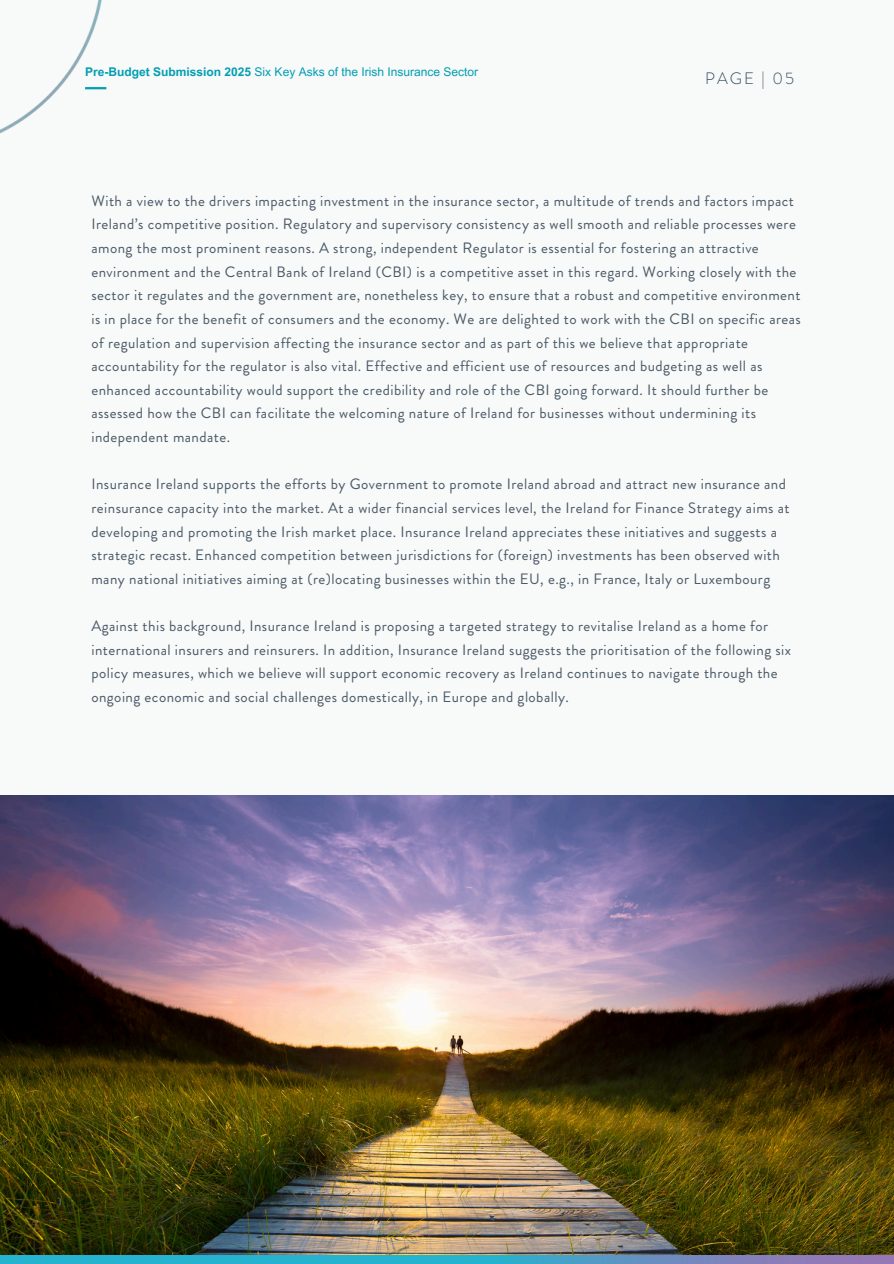
<style>
.page{position:relative;width:894px;height:1264px;background:#fff}
.page>*{position:absolute;margin:0;border:0;box-sizing:border-box;transform-origin:0 0}
.t1{font:300 16.5px "Brandon Grotesque";letter-spacing:.12em;color:#364d62}
.t2{font:15px/23.7px "Brandon Grotesque";letter-spacing:.03em;color:#495966}
.t3{font:12px "Arial MT Pro";color:#009fb2}
.s1{font-weight:700}
</style>
<div class="page">
<div style="left:0;top:0;width:893px;height:1263px;background:#f8f9f9"></div>
<img style="left:0;top:795px;width:893px;height:459px">
<img style="left:0;top:0;width:105px;height:134px">
<hr style="left:85px;top:87px;width:21px;height:2px;background:#009fb2">
<img style="left:0;top:1254px;width:893px;height:9px">
<h1 class="t3" style="left:85px;top:67px;width:394px"><span class="s1">Pre-Budget Submission 2025</span> Six Key Asks of the Irish Insurance Sector</h1>
<h2 class="t1" style="left:705px;top:67px;width:90px">PAGE | 05</h2>
<p class="t2" style="left:91px;top:189px;width:710px">With a view to the drivers impacting investment in the insurance sector, a multitude of trends and factors impact Ireland’s competitive position. Regulatory and supervisory consistency as well smooth and reliable processes were among the most prominent reasons. A strong, independent Regulator is essential for fostering an attractive environment and the Central Bank of Ireland (CBI) is a competitive asset in this regard. Working closely with the sector it regulates and the government are, nonetheless key, to ensure that a robust and competitive environment is in place for the benefit of consumers and the economy. We are delighted to work with the CBI on specific areas of regulation and supervision affecting the insurance sector and as part of this we believe that appropriate accountability for the regulator is also vital. Effective and efficient use of resources and budgeting as well as enhanced accountability would support the credibility and role of the CBI going forward. It should further be assessed how the CBI can facilitate the welcoming nature of Ireland for businesses without undermining its independent mandate.</p>
<h2 class="t2" style="left:91px;top:472px;width:699px">Insurance Ireland supports the efforts by Government to promote Ireland abroad and attract new insurance and reinsurance capacity into the market. At a wider financial services level, the Ireland for Finance Strategy aims at developing and promoting the Irish market place. Insurance Ireland appreciates these initiatives and suggests a strategic recast. Enhanced competition between jurisdictions for (foreign) investments has been observed with many national initiatives aiming at (re)locating businesses within the EU, e.g., in France, Italy or Luxembourg</h2>
<h2 class="t2" style="left:91px;top:614px;width:701px">Against this background, Insurance Ireland is proposing a targeted strategy to revitalise Ireland as a home for international insurers and reinsurers. In addition, Insurance Ireland suggests the prioritisation of the following six policy measures, which we believe will support economic recovery as Ireland continues to navigate through the ongoing economic and social challenges domestically, in Europe and globally.</h2>
</div>
